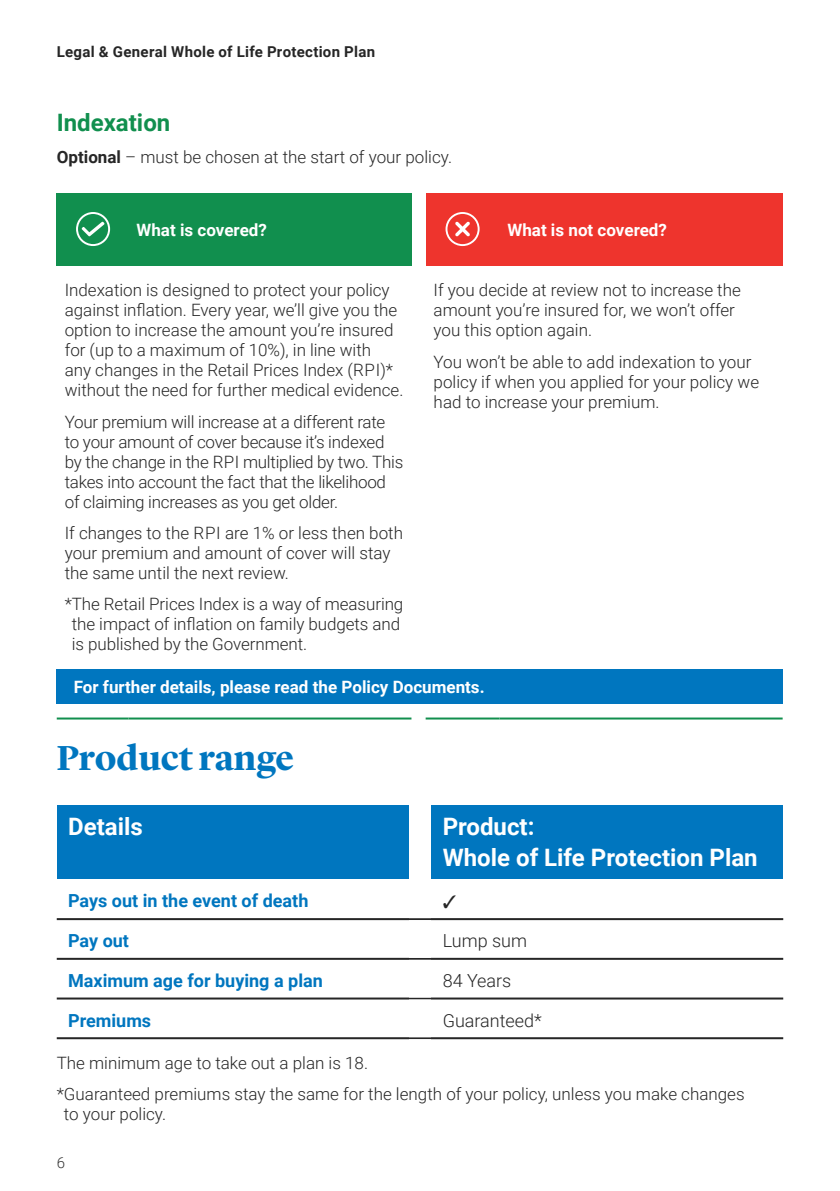
<style>
.page{position:relative;width:840px;height:1191px;background:#fff}
.page>*{position:absolute;margin:0;border:0;box-sizing:border-box;transform-origin:0 0}
.t1{font:700 36px "Lyon Display";color:#0076bf}
.t2{font:700 24px/31.4px "Roboto";color:#fff}
.t3{font:700 24px "Roboto";color:#118f4e}
.t4{font:700 18px "Roboto";color:#0076bf}
.t5{font:300 18px "Roboto";color:#262626}
.t6{font:300 17px/20px "Roboto";color:#262626}
.t7{font:700 17px "Roboto";color:#fff}
.t8{font:700 15px "Roboto";letter-spacing:.02em;color:#262626}
.t9{font:300 15px "Roboto";color:#333}
.s1{font-weight:700}
</style>
<div class="page">
<hr style="left:425px;top:717px;width:74px;height:2px;background:#118f4e">
<hr style="left:499px;top:717px;width:283px;height:2px;background:#118f4e">
<hr style="left:57px;top:717px;width:71px;height:2px;background:#118f4e">
<hr style="left:128px;top:717px;width:283px;height:2px;background:#118f4e">
<hr style="left:57px;top:1037px;width:363px;height:2px;background:#262626">
<hr style="left:420px;top:1037px;width:362px;height:2px;background:#262626">
<hr style="left:57px;top:997px;width:363px;height:2px;background:#262626">
<hr style="left:420px;top:997px;width:362px;height:2px;background:#262626">
<hr style="left:57px;top:957px;width:363px;height:2px;background:#262626">
<hr style="left:420px;top:957px;width:362px;height:2px;background:#262626">
<hr style="left:57px;top:918px;width:363px;height:2px;background:#262626">
<hr style="left:420px;top:918px;width:362px;height:2px;background:#262626">
<div style="left:57px;top:193px;width:355px;height:72px;background:#118f4e"></div>
<svg style="left:82px;top:222px;width:22px;height:14px"></svg>
<div style="left:76px;top:212px;width:34px;height:34px;border:2px solid #fff;border-radius:50%"></div>
<div style="left:426px;top:193px;width:356px;height:72px;background:#ee342d"></div>
<svg style="left:455px;top:222px;width:14px;height:14px"></svg>
<div style="left:445px;top:212px;width:34px;height:34px;border:2px solid #fff;border-radius:50%"></div>
<div style="left:57px;top:669px;width:725px;height:34px;background:#0076bf"></div>
<div style="left:57px;top:805px;width:351px;height:74px;background:#0076bf"></div>
<div style="left:431px;top:805px;width:351px;height:73px;background:#0076bf"></div>
<p class="t8" style="left:57px;top:41px;width:320px">Legal &amp; General Whole of Life Protection Plan</p>
<h4 class="t3" style="left:57px;top:106px;width:115px">Indexation</h4>
<p class="t6" style="left:57px;top:146px;width:396px"><span class="s1">Optional</span> – must be chosen at the start of your policy.</p>
<p class="t7" style="left:136px;top:217px;width:132px">What is covered?</p>
<p class="t7" style="left:507px;top:217px;width:161px">What is not covered?</p>
<p class="t6" style="left:65px;top:280px;width:340px">Indexation is designed to protect your policy against inflation. Every year, we’ll give you the option to increase the amount you’re insured for (up to a maximum of 10%), in line with<br>any changes in the Retail Prices Index (RPI)* without the need for further medical evidence.</p>
<p class="t6" style="left:65px;top:411px;width:340px">Your premium will increase at a different rate to your amount of cover because it’s indexed by the change in the RPI multiplied by two. This</p>
<p class="t6" style="left:65px;top:471px;width:323px">takes into account the fact that the likelihood</p>
<p class="t6" style="left:65px;top:491px;width:275px">of claiming increases as you get older.</p>
<p class="t6" style="left:65px;top:522px;width:339px">If changes to the RPI are 1% or less then both your premium and amount of cover will stay the same until the next review.</p>
<p class="t6" style="left:65px;top:594px;width:340px">*The Retail Prices Index is a way of measuring</p>
<p class="t6" style="left:72px;top:614px;width:329px">the impact of inflation on family budgets and</p>
<p class="t6" style="left:72px;top:634px;width:236px">is published by the Government.</p>
<p class="t6" style="left:433px;top:280px;width:308px">If you decide at review not to increase the amount you’re insured for, we won’t offer you this option again.</p>
<p class="t6" style="left:433px;top:351px;width:319px">You won’t be able to add indexation to your</p>
<p class="t6" style="left:433px;top:371px;width:327px">policy if when you applied for your policy we</p>
<p class="t6" style="left:433px;top:391px;width:227px">had to increase your premium.</p>
<p class="t7" style="left:74px;top:675px;width:412px">For further details, please read the Policy Documents.</p>
<h2 class="t1" style="left:57px;top:731px;width:239px">Product range</h2>
<p class="t2" style="left:68px;top:809px;width:76px">Details</p>
<p class="t2" style="left:442px;top:809px;width:316px">Product:<br>Whole of Life Protection Plan</p>
<h5 class="t4" style="left:68px;top:888px;width:242px">Pays out in the event of death</h5>
<h5 class="t4" style="left:68px;top:928px;width:62px">Pay out</h5>
<p class="t5" style="left:442px;top:928px;width:86px">Lump sum</p>
<h5 class="t4" style="left:68px;top:967px;width:256px">Maximum age for buying a plan</h5>
<p class="t5" style="left:442px;top:967px;width:70px">84 Years</p>
<h5 class="t4" style="left:68px;top:1007px;width:85px">Premiums</h5>
<p class="t5" style="left:442px;top:1007px;width:101px">Guaranteed*</p>
<p class="t6" style="left:57px;top:1046px;width:689px;line-height:31.4px">The minimum age to take out a plan is 18.<br>*Guaranteed premiums stay the same for the length of your policy, unless you make changes</p>
<p class="t6" style="left:64px;top:1103px;width:104px">to your policy.</p>
<p class="t9" style="left:57px;top:1152px;width:10px">6</p>
</div>
